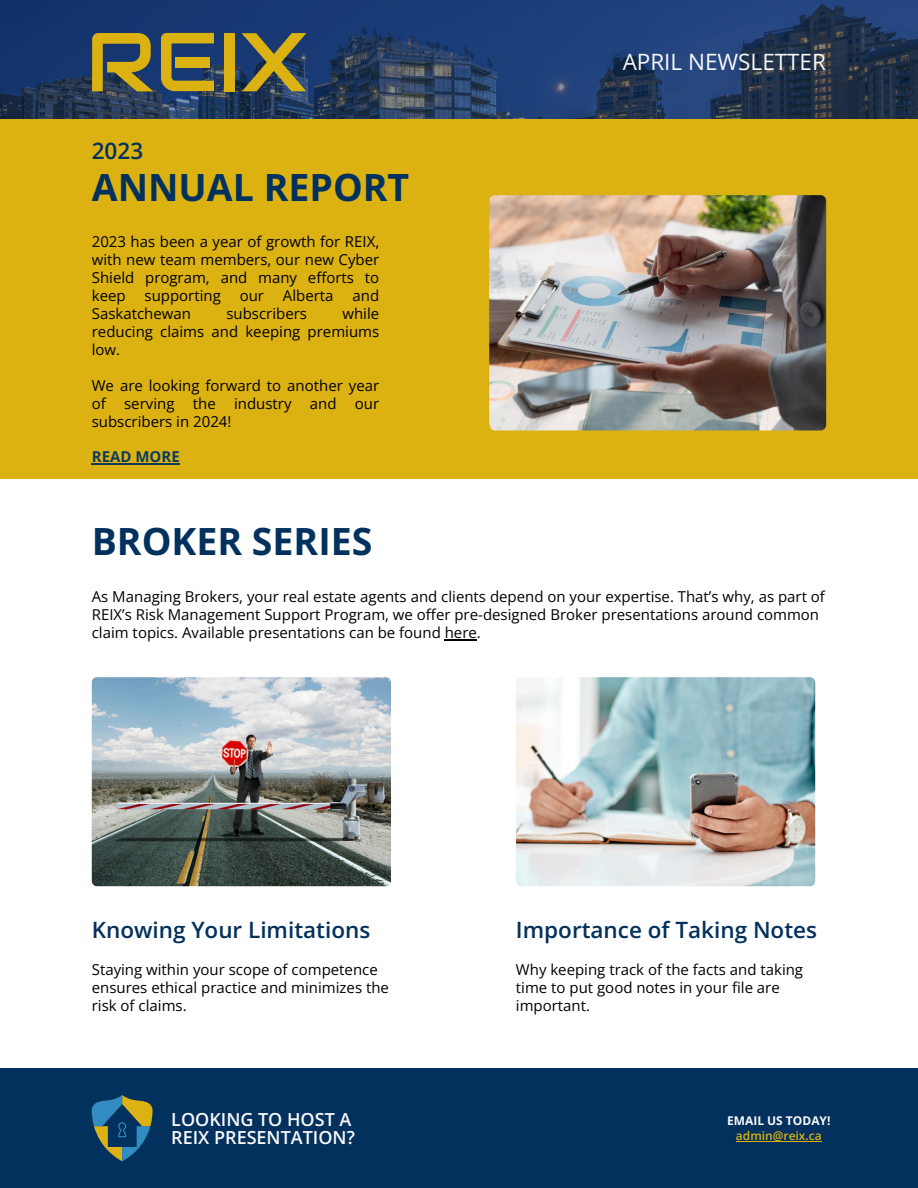
<style>
.page{position:relative;width:918px;height:1188px;background:#fff}
.page>*{position:absolute;margin:0;border:0;box-sizing:border-box;transform-origin:0 0}
.t1{font:700 37.5px "Open Sans";color:#03315d}
.t2{font:600 22.5px "Open Sans";color:#03315d}
.t3{font:22.5px "Open Sans";color:#f8f8f8}
.t4{font:600 18px/18px "Open Sans";color:#f8f8f8}
.t5{font:15px/18px "Open Sans";color:#000;text-align:justify}
.t6{font:700 15px "Open Sans";color:#0b3c5d}
.t7{font:700 12px "Open Sans";color:#f8f8f8}
.t8{font:600 12px "Open Sans";color:#dcb212}
</style>
<div class="page">
<div style="left:0;top:83px;width:918px;height:396px;background:#dcb212"></div>
<svg style="left:0;top:0;width:918px;height:118px"></svg>
<svg style="left:92px;top:33px;width:61px;height:58px"></svg>
<svg style="left:161px;top:33px;width:53px;height:58px"></svg>
<div style="left:224px;top:33px;width:11px;height:58px;background:#dcb212"></div>
<svg style="left:242px;top:33px;width:64px;height:58px"></svg>
<img style="left:489px;top:195px;width:337px;height:235px;border-radius:6px">
<img style="left:92px;top:677px;width:299px;height:209px;border-radius:5px">
<img style="left:516px;top:677px;width:299px;height:209px;border-radius:5px">
<hr style="left:92px;top:463px;width:88px;height:1px;background:#0b3c5d">
<hr style="left:445px;top:639px;width:32px;height:1px;background:#000">
<div style="left:0;top:1069px;width:918px;height:119px;background:#03315d"></div>
<hr style="left:736px;top:1141px;width:86px;height:1px;background:#dcb212">
<svg style="left:92px;top:1095px;width:61px;height:67px"></svg>
<h3 class="t2" style="left:92px;top:135px;width:53px">2023</h3>
<h1 class="t1" style="left:92px;top:161px;width:319px">ANNUAL REPORT</h1>
<h6 class="t5" style="left:92px;top:232px;width:289px">2023 has been a year of growth for REIX, with new team members, our new Cyber Shield program, and many efforts to keep</h6>
<h6 class="t5" style="left:145px;top:286px;width:78px">supporting</h6>
<h6 class="t5" style="left:240px;top:286px;width:26px">our</h6>
<h6 class="t5" style="left:283px;top:286px;width:52px">Alberta</h6>
<h6 class="t5" style="left:353px;top:286px;width:28px">and</h6>
<h6 class="t5" style="left:92px;top:304px;width:101px">Saskatchewan</h6>
<h6 class="t5" style="left:226px;top:304px;width:82px">subscribers</h6>
<h6 class="t5" style="left:92px;top:304px;width:289px;text-indent:251px">while reducing claims and keeping premiums low.</h6>
<h5 class="t5" style="left:92px;top:376px;width:289px">We are looking forward to another year of serving the industry and our subscribers in 2024!</h5>
<p class="t6" style="left:92px;top:446px;width:90px">READ MORE</p>
<h6 class="t1" style="left:92px;top:515px;width:282px">BROKER SERIES</h6>
<p class="t3" style="left:623px;top:46px;width:205px">APRIL NEWSLETTER</p>
<h3 class="t5" style="left:92px;top:587px;width:735px;text-align:left">As Managing Brokers, your real estate agents and clients depend on your expertise. That’s why, as part of<br>REIX’s Risk Management Support Program, we offer pre-designed Broker presentations around common claim topics. Available presentations can be found here.</h3>
<h1 class="t2" style="left:92px;top:914px;width:280px">Knowing Your Limitations</h1>
<h6 class="t2" style="left:516px;top:914px;width:303px">Importance of Taking Notes</h6>
<p class="t5" style="left:92px;top:960px;width:299px;text-align:left">Staying within your scope of competence ensures ethical practice and minimizes the risk of claims.</p>
<p class="t5" style="left:516px;top:960px;width:289px;text-align:left">Why keeping track of the facts and taking time to put good notes in your file are important.</p>
<h6 class="t4" style="left:171px;top:1110px;width:185px">LOOKING TO HOST A<br>REIX PRESENTATION?</h6>
<h3 class="t7" style="left:727px;top:1112px;width:105px">EMAIL US TODAY!</h3>
<h6 class="t8" style="left:736px;top:1127px;width:87px">admin@reix.ca</h6>
</div>
